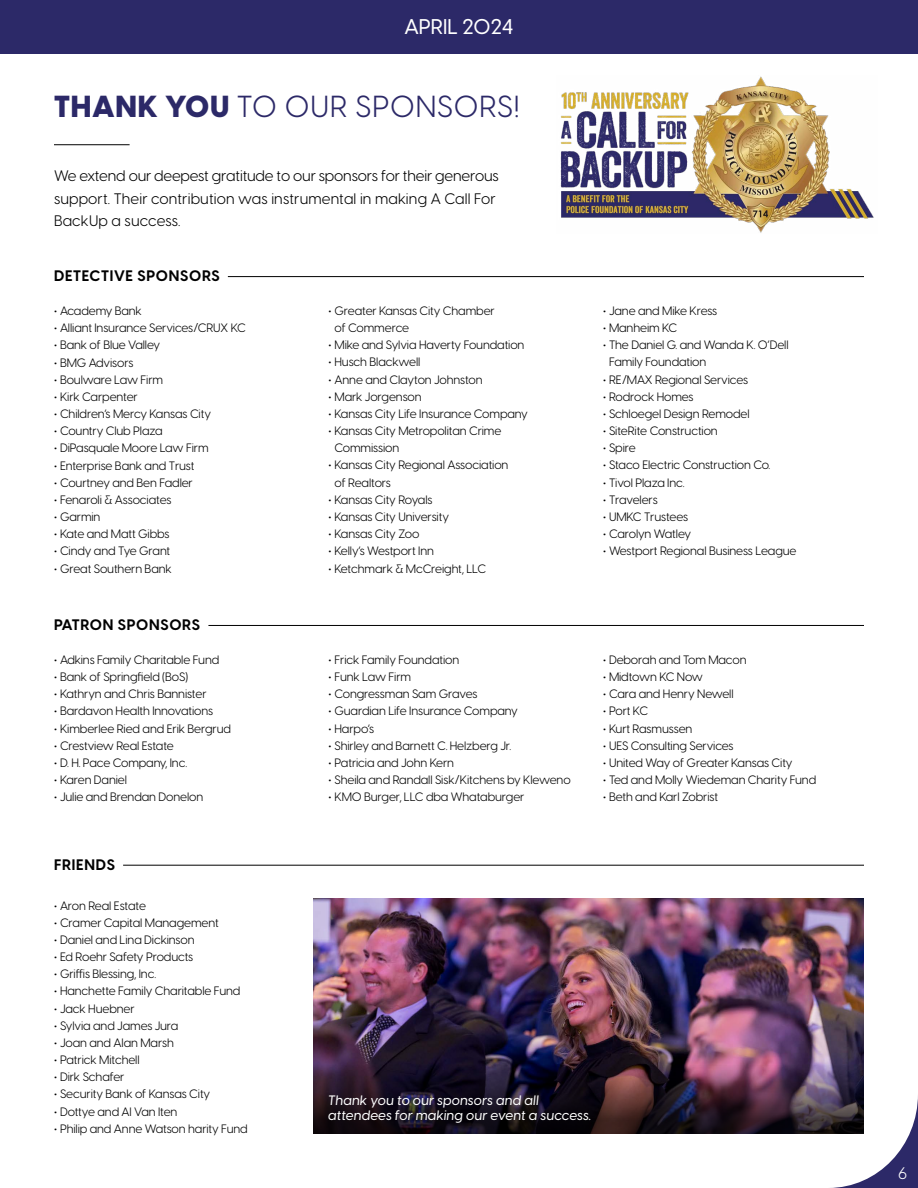
<style>
.page{position:relative;width:918px;height:1188px;background:#fff}
.page>*{position:absolute;margin:0;border:0;box-sizing:border-box;transform-origin:0 0}
.t1{font:30px "Visby CF";letter-spacing:.03em;color:#2c2968}
.t2{font:500 21px "Visby CF";color:#fff}
.t3{font:16.5px "Visby CF";color:#fff}
.t4{font:15px/22.5px "Visby CF";letter-spacing:-.005em;color:#000}
.t5{font:700 15px "Visby CF";letter-spacing:.05em;color:#000}
.t6{font:italic 500 13.5px/15px "Visby CF";letter-spacing:.01em;color:#fff}
.t7{font:12px/17.1px "Visby CF";letter-spacing:-.01em;color:#000}
.s1{font-weight:800}
.s2{font-weight:700}
</style>
<div class="page">
<svg style="left:831px;top:1096px;width:87px;height:92px"></svg>
<div style="left:0;top:0;width:918px;height:54px;background:#2c2968"></div>
<hr style="left:228px;top:276px;width:636px;height:1px;background:#000">
<hr style="left:208px;top:625px;width:656px;height:1px;background:#000">
<hr style="left:123px;top:865px;width:741px;height:1px;background:#000">
<img style="left:314px;top:899px;width:550px;height:163px">
<img style="left:314px;top:1062px;width:550px;height:72px">
<hr style="left:54px;top:144px;width:76px;height:1px;background:#000">
<img style="left:560px;top:76px;width:314px;height:157px">
<h2 class="t2" style="left:404px;top:11px;width:111px">APRIL 2024</h2>
<h1 class="t1" style="left:54px;top:84px;width:467px"><span class="s1">THANK YOU</span> TO OUR SPONSORS!</h1>
<p class="t4" style="left:54px;top:164px;width:446px">We extend our deepest gratitude to our sponsors for their generous support. Their contribution was instrumental in making A Call For<br>BackUp a success.</p>
<p class="t5" style="left:54px;top:264px;width:167px">DETECTIVE SPONSORS</p>
<p class="t7" style="left:54px;top:301px;width:89px"><span class="s2">•</span> Academy Bank</p>
<p class="t7" style="left:54px;top:319px;width:193px"><span class="s2">•</span> Alliant Insurance Services/CRUX KC</p>
<p class="t7" style="left:54px;top:336px;width:108px"><span class="s2">•</span> Bank of Blue Valley</p>
<p class="t7" style="left:54px;top:353px;width:81px"><span class="s2">•</span> BMG Advisors</p>
<p class="t7" style="left:54px;top:370px;width:111px"><span class="s2">•</span> Boulware Law Firm</p>
<p class="t7" style="left:54px;top:387px;width:85px"><span class="s2">•</span> Kirk Carpenter</p>
<p class="t7" style="left:54px;top:404px;width:159px"><span class="s2">•</span> Children’s Mercy Kansas City</p>
<p class="t7" style="left:54px;top:422px;width:110px"><span class="s2">•</span> Country Club Plaza</p>
<p class="t7" style="left:54px;top:439px;width:156px"><span class="s2">•</span> DiPasquale Moore Law Firm</p>
<p class="t7" style="left:54px;top:456px;width:142px"><span class="s2">•</span> Enterprise Bank and Trust</p>
<p class="t7" style="left:54px;top:473px;width:140px"><span class="s2">•</span> Courtney and Ben Fadler</p>
<p class="t7" style="left:54px;top:490px;width:119px"><span class="s2">•</span> Fenaroli &amp; Associates</p>
<p class="t7" style="left:54px;top:507px;width:48px"><span class="s2">•</span> Garmin</p>
<p class="t7" style="left:54px;top:525px;width:117px"><span class="s2">•</span> Kate and Matt Gibbs</p>
<p class="t7" style="left:54px;top:542px;width:118px"><span class="s2">•</span> Cindy and Tye Grant</p>
<p class="t7" style="left:54px;top:559px;width:119px"><span class="s2">•</span> Great Southern Bank</p>
<p class="t5" style="left:54px;top:613px;width:147px">PATRON SPONSORS</p>
<p class="t7" style="left:54px;top:650px;width:167px"><span class="s2">•</span> Adkins Family Charitable Fund</p>
<p class="t7" style="left:54px;top:667px;width:136px"><span class="s2">•</span> Bank of Springfield (BoS)</p>
<p class="t7" style="left:54px;top:685px;width:154px"><span class="s2">•</span> Kathryn and Chris Bannister</p>
<p class="t7" style="left:54px;top:702px;width:161px"><span class="s2">•</span> Bardavon Health Innovations</p>
<p class="t7" style="left:54px;top:719px;width:179px"><span class="s2">•</span> Kimberlee Ried and Erik Bergrud</p>
<p class="t7" style="left:54px;top:736px;width:121px"><span class="s2">•</span> Crestview Real Estate</p>
<p class="t7" style="left:54px;top:753px;width:135px"><span class="s2">•</span> D. H. Pace Company, Inc.</p>
<p class="t7" style="left:54px;top:770px;width:75px"><span class="s2">•</span> Karen Daniel</p>
<p class="t7" style="left:54px;top:788px;width:151px"><span class="s2">•</span> Julie and Brendan Donelon</p>
<p class="t7" style="left:334px;top:301px;width:162px;text-indent:-6px"><span class="s2">•</span> Greater Kansas City Chamber of Commerce</p>
<p class="t7" style="left:328px;top:336px;width:197px"><span class="s2">•</span> Mike and Sylvia Haverty Foundation</p>
<p class="t7" style="left:328px;top:353px;width:93px"><span class="s2">•</span> Husch Blackwell</p>
<p class="t7" style="left:328px;top:370px;width:156px"><span class="s2">•</span> Anne and Clayton Johnston</p>
<p class="t7" style="left:328px;top:387px;width:95px"><span class="s2">•</span> Mark Jorgenson</p>
<p class="t7" style="left:328px;top:404px;width:201px"><span class="s2">•</span> Kansas City Life Insurance Company</p>
<p class="t7" style="left:334px;top:421px;width:169px;text-indent:-6px"><span class="s2">•</span> Kansas City Metropolitan Crime<br>Commission</p>
<p class="t7" style="left:334px;top:456px;width:176px;text-indent:-6px"><span class="s2">•</span> Kansas City Regional Association of Realtors</p>
<p class="t7" style="left:328px;top:490px;width:106px"><span class="s2">•</span> Kansas City Royals</p>
<p class="t7" style="left:328px;top:507px;width:122px"><span class="s2">•</span> Kansas City University</p>
<p class="t7" style="left:328px;top:525px;width:92px"><span class="s2">•</span> Kansas City Zoo</p>
<p class="t7" style="left:328px;top:542px;width:107px"><span class="s2">•</span> Kelly’s Westport Inn</p>
<p class="t7" style="left:328px;top:559px;width:159px"><span class="s2">•</span> Ketchmark &amp; McCreight, LLC</p>
<p class="t7" style="left:328px;top:650px;width:132px"><span class="s2">•</span> Frick Family Foundation</p>
<p class="t7" style="left:328px;top:667px;width:84px"><span class="s2">•</span> Funk Law Firm</p>
<p class="t7" style="left:328px;top:685px;width:150px"><span class="s2">•</span> Congressman Sam Graves</p>
<p class="t7" style="left:328px;top:702px;width:191px"><span class="s2">•</span> Guardian Life Insurance Company</p>
<p class="t7" style="left:328px;top:719px;width:47px"><span class="s2">•</span> Harpo’s</p>
<p class="t7" style="left:328px;top:736px;width:184px"><span class="s2">•</span> Shirley and Barnett C. Helzberg Jr.</p>
<p class="t7" style="left:328px;top:753px;width:127px"><span class="s2">•</span> Patricia and John Kern</p>
<p class="t7" style="left:328px;top:770px;width:244px"><span class="s2">•</span> Sheila and Randall Sisk/Kitchens by Kleweno</p>
<p class="t7" style="left:328px;top:788px;width:198px"><span class="s2">•</span> KMO Burger, LLC dba Whataburger</p>
<p class="t7" style="left:603px;top:301px;width:116px"><span class="s2">•</span> Jane and Mike Kress</p>
<p class="t7" style="left:603px;top:318px;width:76px"><span class="s2">•</span> Manheim KC</p>
<p class="t7" style="left:609px;top:336px;width:181px;text-indent:-6px"><span class="s2">•</span> The Daniel G. and Wanda K. O’Dell<br>Family Foundation</p>
<p class="t7" style="left:603px;top:370px;width:147px"><span class="s2">•</span> RE/MAX Regional Services</p>
<p class="t7" style="left:603px;top:387px;width:92px"><span class="s2">•</span> Rodrock Homes</p>
<p class="t7" style="left:603px;top:404px;width:148px"><span class="s2">•</span> Schloegel Design Remodel</p>
<p class="t7" style="left:603px;top:421px;width:116px"><span class="s2">•</span> SiteRite Construction</p>
<p class="t7" style="left:603px;top:439px;width:34px"><span class="s2">•</span> Spire</p>
<p class="t7" style="left:603px;top:456px;width:169px"><span class="s2">•</span> Staco Electric Construction Co.</p>
<p class="t7" style="left:603px;top:473px;width:83px"><span class="s2">•</span> Tivol Plaza Inc.</p>
<p class="t7" style="left:603px;top:490px;width:56px"><span class="s2">•</span> Travelers</p>
<p class="t7" style="left:603px;top:507px;width:87px"><span class="s2">•</span> UMKC Trustees</p>
<p class="t7" style="left:603px;top:524px;width:90px"><span class="s2">•</span> Carolyn Watley</p>
<p class="t7" style="left:603px;top:542px;width:195px"><span class="s2">•</span> Westport Regional Business League</p>
<p class="t7" style="left:603px;top:650px;width:145px"><span class="s2">•</span> Deborah and Tom Macon</p>
<p class="t7" style="left:603px;top:667px;width:101px"><span class="s2">•</span> Midtown KC Now</p>
<p class="t7" style="left:603px;top:684px;width:132px"><span class="s2">•</span> Cara and Henry Newell</p>
<p class="t7" style="left:603px;top:702px;width:47px"><span class="s2">•</span> Port KC</p>
<p class="t7" style="left:603px;top:719px;width:91px"><span class="s2">•</span> Kurt Rasmussen</p>
<p class="t7" style="left:603px;top:736px;width:132px"><span class="s2">•</span> UES Consulting Services</p>
<p class="t7" style="left:603px;top:753px;width:191px"><span class="s2">•</span> United Way of Greater Kansas City</p>
<p class="t7" style="left:603px;top:770px;width:215px"><span class="s2">•</span> Ted and Molly Wiedeman Charity Fund</p>
<p class="t7" style="left:603px;top:788px;width:117px"><span class="s2">•</span> Beth and Karl Zobrist</p>
<p class="t5" style="left:54px;top:853px;width:62px">FRIENDS</p>
<p class="t7" style="left:54px;top:896px;width:94px"><span class="s2">•</span> Aron Real Estate</p>
<p class="t7" style="left:54px;top:913px;width:166px"><span class="s2">•</span> Cramer Capital Management</p>
<p class="t7" style="left:54px;top:930px;width:142px"><span class="s2">•</span> Daniel and Lina Dickinson</p>
<p class="t7" style="left:54px;top:947px;width:141px"><span class="s2">•</span> Ed Roehr Safety Products</p>
<p class="t7" style="left:54px;top:965px;width:104px"><span class="s2">•</span> Griffis Blessing, Inc.</p>
<p class="t7" style="left:54px;top:982px;width:188px"><span class="s2">•</span> Hanchette Family Charitable Fund</p>
<p class="t7" style="left:54px;top:999px;width:82px"><span class="s2">•</span> Jack Huebner</p>
<p class="t7" style="left:54px;top:1016px;width:126px"><span class="s2">•</span> Sylvia and James Jura</p>
<p class="t7" style="left:54px;top:1033px;width:121px"><span class="s2">•</span> Joan and Alan Marsh</p>
<p class="t7" style="left:54px;top:1050px;width:87px"><span class="s2">•</span> Patrick Mitchell</p>
<p class="t7" style="left:54px;top:1068px;width:72px"><span class="s2">•</span> Dirk Schafer</p>
<p class="t7" style="left:54px;top:1085px;width:158px"><span class="s2">•</span> Security Bank of Kansas City</p>
<p class="t7" style="left:54px;top:1102px;width:125px"><span class="s2">•</span> Dottye and Al Van Iten</p>
<p class="t7" style="left:54px;top:1119px;width:195px"><span class="s2">•</span> Philip and Anne Watson harity Fund</p>
<p class="t6" style="left:328px;top:1091px;width:265px">Thank you to our sponsors and all attendees for making our event a success.</p>
<h3 class="t3" style="left:898px;top:1160px;width:11px">6</h3>
</div>
